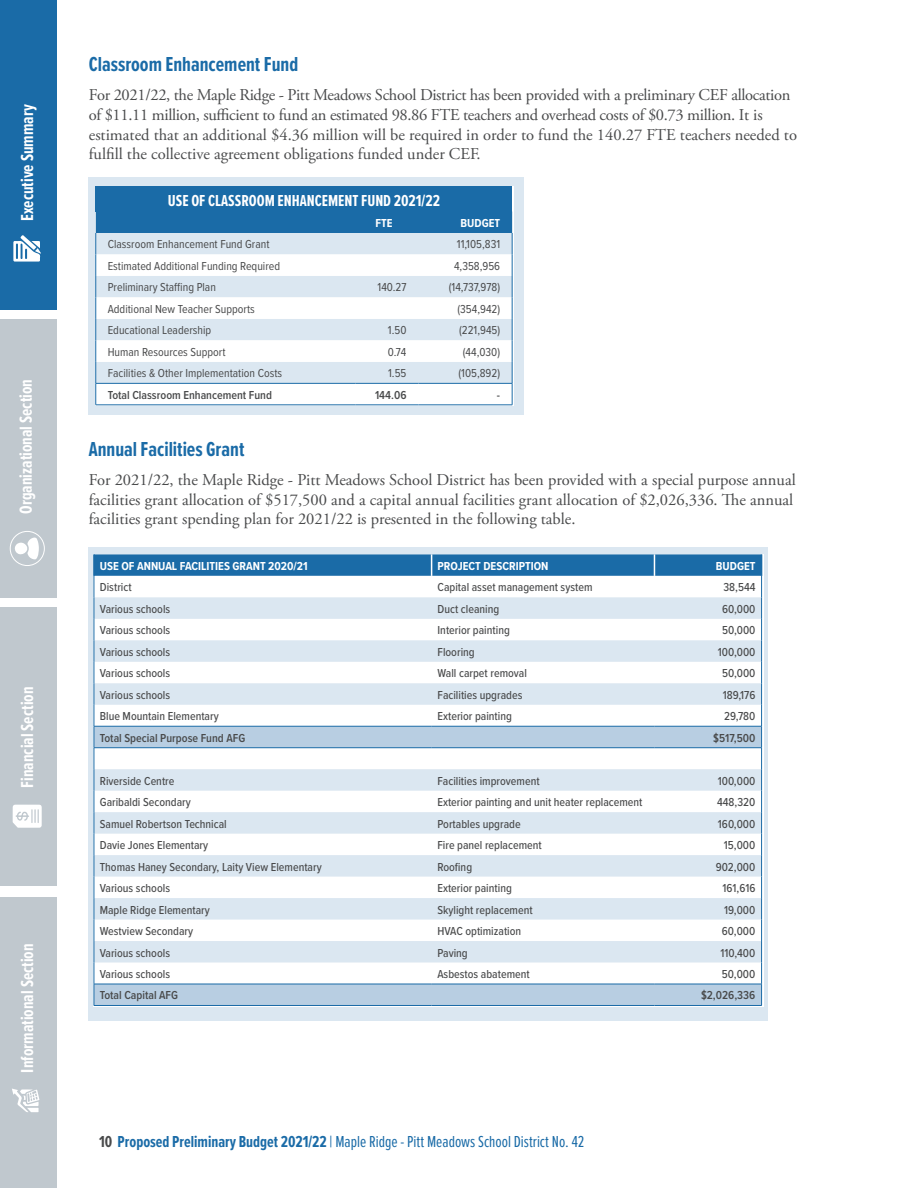
<style>
.page{position:relative;width:918px;height:1188px;background:#fff}
.page>*{position:absolute;margin:0;border:0;box-sizing:border-box;transform-origin:0 0}
.t1{font:700 21px "Proxima Nova Ex Cn";color:#1a6ba7}
.t2{font:700 18px "Proxima Nova Ex Cn";color:#fff}
.t3{font:16.5px/19.8px "Adobe Garamond Pro";letter-spacing:-.02em;color:#494a4b}
.t4{font:16.5px/19.8px "Adobe Garamond Pro";color:#494a4b}
.t5{font:16.5px "Proxima Nova Ex Cn";color:#1a6ba7}
.t6{font:700 16.5px "Proxima Nova Ex Cn";color:#fff}
.t7{font:500 12px "Proxima Nova Cond";color:#494a4b}
.t8{font:12px "Proxima Nova Cond";color:#494a4b}
.t9{font:600 12px "Proxima Nova Cond";color:#494a4b}
.t10{font:700 12px "Proxima Nova Cond";color:#fff}
.s1{font-weight:700;color:#494a4b}
.s2{font-weight:700}
</style>
<div class="page">
<div style="left:0;top:0;width:57px;height:310px;background:#1a6ba7"></div>
<div style="left:0;top:320px;width:57px;height:278px;background:#c0c8ce"></div>
<div style="left:0;top:608px;width:57px;height:278px;background:#c0c8ce"></div>
<div style="left:0;top:898px;width:57px;height:290px;background:#c0c8ce"></div>
<svg style="left:13px;top:235px;width:28px;height:27px"></svg>
<svg style="left:13px;top:805px;width:29px;height:23px"></svg>
<svg style="left:15px;top:537px;width:24px;height:23px"></svg>
<div style="left:10px;top:531px;width:35px;height:35px;border:1px solid #fff;border-radius:50%"></div>
<svg style="left:12px;top:1089px;width:28px;height:23px"></svg>
<div style="left:89px;top:547px;width:679px;height:474px;background:#dbe7f1"></div>
<hr style="left:93px;top:554px;width:2px;height:22px;background:#1a6ba7">
<hr style="left:94px;top:1005px;width:338px;height:1px;background:#1a6ba7">
<hr style="left:432px;top:1005px;width:222px;height:1px;background:#1a6ba7">
<hr style="left:654px;top:1005px;width:108px;height:1px;background:#1a6ba7">
<svg style="left:94px;top:554px;width:668px;height:451px"></svg>
<div style="left:89px;top:177px;width:435px;height:238px;background:#dbe7f1"></div>
<div style="left:96px;top:186px;width:416px;height:26px;background:#1a6ba7"></div>
<svg style="left:96px;top:212px;width:417px;height:193px"></svg>
<hr style="left:96px;top:383px;width:260px;height:1px;background:#1a6ba7">
<hr style="left:356px;top:383px;width:62px;height:1px;background:#1a6ba7">
<hr style="left:418px;top:383px;width:94px;height:1px;background:#1a6ba7">
<hr style="left:96px;top:405px;width:260px;height:1px;background:#1a6ba7">
<hr style="left:356px;top:405px;width:62px;height:1px;background:#1a6ba7">
<hr style="left:418px;top:405px;width:94px;height:1px;background:#1a6ba7">
<h2 class="t2" style="left:17px;top:221px;width:118px;rotate:-90deg">Executive Summary</h2>
<h2 class="t2" style="left:15px;top:514px;width:136px;rotate:-90deg">Organizational Section</h2>
<h2 class="t2" style="left:17px;top:788px;width:102px;rotate:-90deg">Financial Section</h2>
<h2 class="t2" style="left:17px;top:1073px;width:131px;rotate:-90deg">Informational Section</h2>
<h1 class="t1" style="left:89px;top:52px;width:211px">Classroom Enhancement Fund</h1>
<p class="t3" style="left:89px;top:85px;width:710px">For 2021/22, the Maple Ridge - Pitt Meadows School District has been provided with a preliminary CEF allocation of $11.11 million, sufficient to fund an estimated 98.86 FTE teachers and overhead costs of $0.73 million. It is estimated that an additional $4.36 million will be required in order to fund the 140.27 FTE teachers needed to fulfill the collective agreement obligations funded under CEF.</p>
<h3 class="t6" style="left:168px;top:190px;width:274px">USE OF CLASSROOM ENHANCEMENT FUND 2021/22</h3>
<p class="t10" style="left:376px;top:216px;width:19px">FTE</p>
<p class="t10" style="left:461px;top:216px;width:41px">BUDGET</p>
<p class="t8" style="left:108px;top:237px;width:163px">Classroom Enhancement Fund Grant</p>
<p class="t8" style="left:457px;top:237px;width:45px">11,105,831</p>
<p class="t8" style="left:108px;top:259px;width:174px">Estimated Additional Funding Required</p>
<p class="t8" style="left:454px;top:259px;width:48px">4,358,956</p>
<p class="t8" style="left:108px;top:280px;width:110px">Preliminary Staffing Plan</p>
<p class="t8" style="left:378px;top:280px;width:30px">140.27</p>
<p class="t8" style="left:449px;top:280px;width:53px">(14,737,978)</p>
<p class="t8" style="left:108px;top:302px;width:149px">Additional New Teacher Supports</p>
<p class="t8" style="left:458px;top:302px;width:44px">(354,942)</p>
<p class="t8" style="left:108px;top:323px;width:105px">Educational Leadership</p>
<p class="t8" style="left:388px;top:323px;width:20px">1.50</p>
<p class="t8" style="left:459px;top:323px;width:43px">(221,945)</p>
<p class="t8" style="left:108px;top:345px;width:119px">Human Resources Support</p>
<p class="t8" style="left:388px;top:345px;width:20px">0.74</p>
<p class="t8" style="left:463px;top:345px;width:39px">(44,030)</p>
<p class="t8" style="left:108px;top:366px;width:176px">Facilities &amp; Other Implementation Costs</p>
<p class="t8" style="left:388px;top:366px;width:20px">1.55</p>
<p class="t8" style="left:459px;top:366px;width:43px">(105,892)</p>
<p class="t9" style="left:108px;top:388px;width:166px">Total Classroom Enhancement Fund</p>
<p class="t9" style="left:375px;top:388px;width:33px">144.06</p>
<p class="t9" style="left:497px;top:388px;width:5px">-</p>
<h1 class="t1" style="left:89px;top:437px;width:157px">Annual Facilities Grant</h1>
<p class="t4" style="left:89px;top:470px;width:709px">For 2021/22, the Maple Ridge - Pitt Meadows School District has been provided with a special purpose annual facilities grant allocation of $517,500 and a capital annual facilities grant allocation of $2,026,336. The annual facilities grant spending plan for 2021/22 is presented in the following table.</p>
<p class="t10" style="left:100px;top:559px;width:209px">USE OF ANNUAL FACILITIES GRANT 2020/21</p>
<p class="t10" style="left:438px;top:559px;width:112px">PROJECT DESCRIPTION</p>
<p class="t10" style="left:716px;top:559px;width:41px">BUDGET</p>
<p class="t7" style="left:100px;top:580px;width:33px">District</p>
<p class="t7" style="left:438px;top:580px;width:156px">Capital asset management system</p>
<p class="t7" style="left:723px;top:580px;width:34px">38,544</p>
<p class="t7" style="left:100px;top:602px;width:72px">Various schools</p>
<p class="t7" style="left:438px;top:602px;width:63px">Duct cleaning</p>
<p class="t7" style="left:722px;top:602px;width:35px">60,000</p>
<p class="t7" style="left:100px;top:623px;width:72px">Various schools</p>
<p class="t7" style="left:438px;top:623px;width:74px">Interior painting</p>
<p class="t7" style="left:722px;top:623px;width:35px">50,000</p>
<p class="t7" style="left:100px;top:645px;width:72px">Various schools</p>
<p class="t7" style="left:438px;top:645px;width:39px">Flooring</p>
<p class="t7" style="left:718px;top:645px;width:39px">100,000</p>
<p class="t7" style="left:100px;top:666px;width:72px">Various schools</p>
<p class="t7" style="left:438px;top:666px;width:91px">Wall carpet removal</p>
<p class="t7" style="left:722px;top:666px;width:35px">50,000</p>
<p class="t7" style="left:100px;top:688px;width:72px">Various schools</p>
<p class="t7" style="left:438px;top:688px;width:86px">Facilities upgrades</p>
<p class="t7" style="left:723px;top:688px;width:34px">189,176</p>
<p class="t7" style="left:100px;top:709px;width:120px">Blue Mountain Elementary</p>
<p class="t7" style="left:438px;top:709px;width:76px">Exterior painting</p>
<p class="t7" style="left:724px;top:709px;width:33px">29,780</p>
<p class="t9" style="left:100px;top:731px;width:147px">Total Special Purpose Fund AFG</p>
<p class="t9" style="left:713px;top:731px;width:44px">$517,500</p>
<p class="t7" style="left:100px;top:774px;width:76px">Riverside Centre</p>
<p class="t7" style="left:437px;top:774px;width:104px">Facilities improvement</p>
<p class="t7" style="left:718px;top:774px;width:39px">100,000</p>
<p class="t7" style="left:100px;top:795px;width:92px">Garibaldi Secondary</p>
<p class="t7" style="left:437px;top:795px;width:207px">Exterior painting and unit heater replacement</p>
<p class="t7" style="left:717px;top:795px;width:40px">448,320</p>
<p class="t7" style="left:100px;top:816px;width:128px">Samuel Robertson Technical</p>
<p class="t7" style="left:437px;top:816px;width:85px">Portables upgrade</p>
<p class="t7" style="left:718px;top:816px;width:39px">160,000</p>
<p class="t7" style="left:100px;top:838px;width:110px">Davie Jones Elementary</p>
<p class="t7" style="left:437px;top:838px;width:106px">Fire panel replacement</p>
<p class="t7" style="left:724px;top:838px;width:33px">15,000</p>
<p class="t7" style="left:100px;top:859px;width:223px">Thomas Haney Secondary, Laity View Elementary</p>
<p class="t7" style="left:437px;top:859px;width:36px">Roofing</p>
<p class="t7" style="left:716px;top:859px;width:41px">902,000</p>
<p class="t7" style="left:100px;top:881px;width:72px">Various schools</p>
<p class="t7" style="left:437px;top:881px;width:76px">Exterior painting</p>
<p class="t7" style="left:723px;top:881px;width:34px">161,616</p>
<p class="t7" style="left:100px;top:902px;width:112px">Maple Ridge Elementary</p>
<p class="t7" style="left:437px;top:902px;width:97px">Skylight replacement</p>
<p class="t7" style="left:724px;top:902px;width:33px">19,000</p>
<p class="t7" style="left:100px;top:924px;width:95px">Westview Secondary</p>
<p class="t7" style="left:437px;top:924px;width:85px">HVAC optimization</p>
<p class="t7" style="left:722px;top:924px;width:35px">60,000</p>
<p class="t7" style="left:100px;top:945px;width:72px">Various schools</p>
<p class="t7" style="left:437px;top:945px;width:32px">Paving</p>
<p class="t7" style="left:720px;top:945px;width:36px">110,400</p>
<p class="t7" style="left:100px;top:967px;width:72px">Various schools</p>
<p class="t7" style="left:437px;top:967px;width:94px">Asbestos abatement</p>
<p class="t7" style="left:722px;top:967px;width:35px">50,000</p>
<p class="t9" style="left:100px;top:988px;width:80px">Total Capital AFG</p>
<p class="t9" style="left:701px;top:988px;width:56px">$2,026,336</p>
<h3 class="t5" style="left:99px;top:1131px;width:487px"><span class="s1">10</span> <span class="s2">Proposed Preliminary Budget 2021/22</span> | Maple Ridge - Pitt Meadows School District No. 42</h3>
</div>
